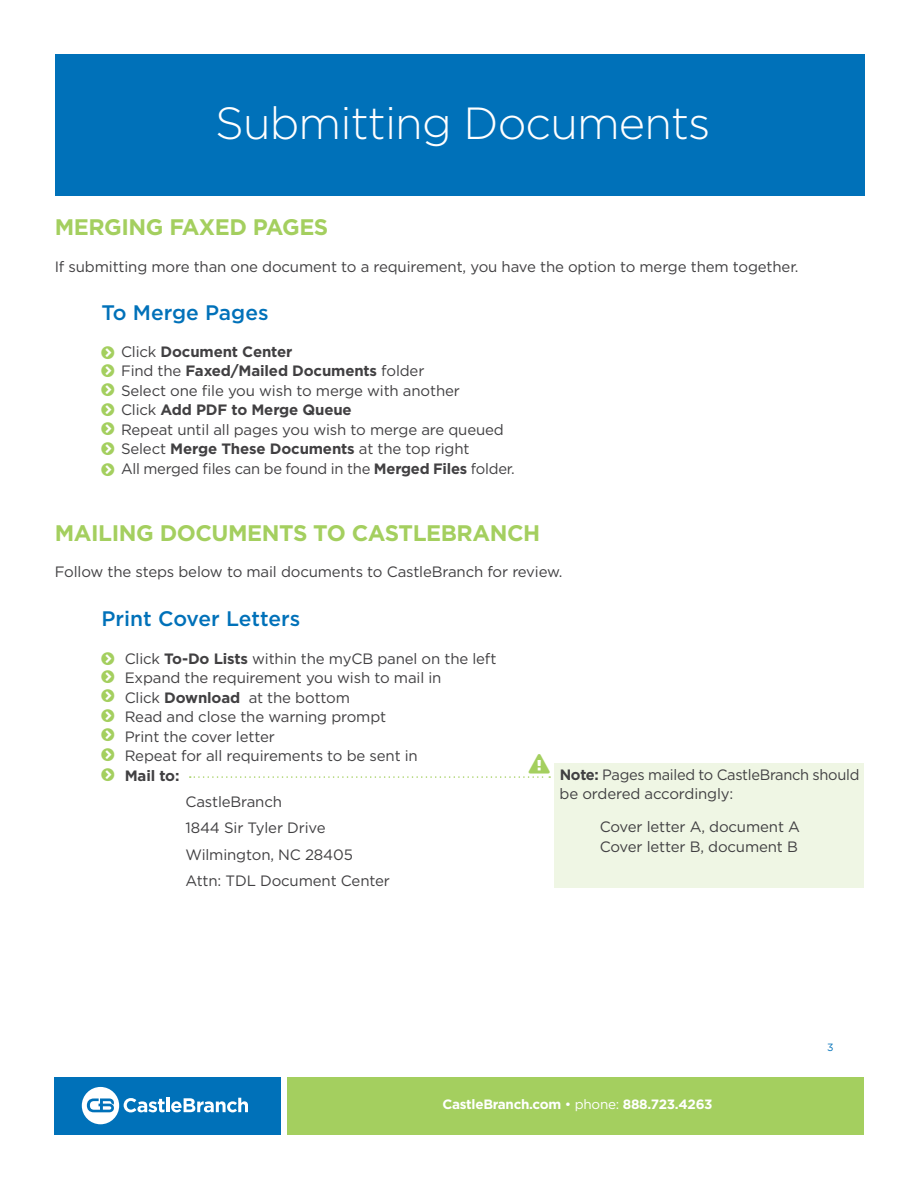
<style>
.page{position:relative;width:918px;height:1188px;background:#fff}
.page>*{position:absolute;margin:0;border:0;box-sizing:border-box;transform-origin:0 0}
.t1{font:300 45px "Gotham";letter-spacing:-.02em;color:#fff}
.t2{font:700 22.5px "Gotham";letter-spacing:-.02em;color:#a4cf5f}
.t3{font:500 21px "Gotham";color:#0071b9}
.t4{font:15px/19.5px "Gotham";letter-spacing:-.01em;color:#414042}
.t5{font:700 15px "Gotham";letter-spacing:-.01em;color:#414042}
.t6{font:700 13.5px "Gotham";letter-spacing:-.02em;color:#fff}
.t7{font:10.5px "Gotham";color:#0071b9}
.s1{font-weight:700}
.s2{font-weight:400}
</style>
<div class="page">
<div style="left:54px;top:1077px;width:227px;height:58px;background:#0071b9"></div>
<div style="left:287px;top:1077px;width:577px;height:58px;background:#a4cf5f"></div>
<hr style="left:166px;top:1098px;width:3px;height:14px;background:#fff">
<svg style="left:171px;top:1098px;width:77px;height:14px"></svg>
<svg style="left:82px;top:1087px;width:83px;height:37px"></svg>
<div style="left:55px;top:54px;width:810px;height:141px;background:#0071b9"></div>
<div style="left:554px;top:763px;width:310px;height:125px;background:#eff6e4"></div>
<svg style="left:190px;top:776px;width:360px;height:2px"></svg>
<h1 class="t1" style="left:215px;top:94px;width:497px">Submitting Documents</h1>
<h2 class="t2" style="left:55px;top:212px;width:275px">MERGING FAXED PAGES</h2>
<p class="t4" style="left:55px;top:256px;width:745px">If submitting more than one document to a requirement, you have the option to merge them together.</p>
<h3 class="t3" style="left:102px;top:299px;width:169px">To Merge Pages</h3>
<p class="t4" style="left:121px;top:341px;width:395px">Click <span class="s1">Document Center<br></span>Find the <span class="s1">Faxed/Mailed Documents</span> folder<br>Select one file you wish to merge with another<br>Click <span class="s1">Add PDF to Merge Queue<br></span>Repeat until all pages you wish to merge are queued Select <span class="s1">Merge These Documents</span> at the top right<br>All merged files can be found in the <span class="s1">Merged Files</span> folder.</p>
<h2 class="t2" style="left:55px;top:518px;width:487px">MAILING DOCUMENTS TO CASTLEBRANCH</h2>
<p class="t4" style="left:55px;top:562px;width:509px">Follow the steps below to mail documents to CastleBranch for review.</p>
<h3 class="t3" style="left:102px;top:605px;width:200px">Print Cover Letters</h3>
<p class="t4" style="left:125px;top:649px;width:373px">Click <span class="s1">To-Do Lists</span> within the myCB panel on the left Expand the requirement you wish to mail in<br>Click <span class="s1">Download</span> at the bottom<br>Read and close the warning prompt<br>Print the cover letter<br>Repeat for all requirements to be sent in</p>
<p class="t5" style="left:125px;top:766px;width:56px">Mail to:</p>
<p class="t4" style="left:185px;top:788px;width:206px;line-height:26.2px">CastleBranch<br>1844 Sir Tyler Drive<br>Wilmington, NC 28405<br>Attn: TDL Document Center</p>
<p class="t4" style="left:560px;top:764px;width:301px"><span class="s1">Note:</span> Pages mailed to CastleBranch should be ordered accordingly:</p>
<p class="t4" style="left:600px;top:817px;width:202px">Cover letter A, document A<br>Cover letter B, document B</p>
<p class="t6" style="left:442px;top:1095px;width:272px">CastleBranch.com <span class="s2">• phone:</span> 888.723.4263</p>
<p class="t7" style="left:827px;top:1040px;width:8px">3</p>
</div>
